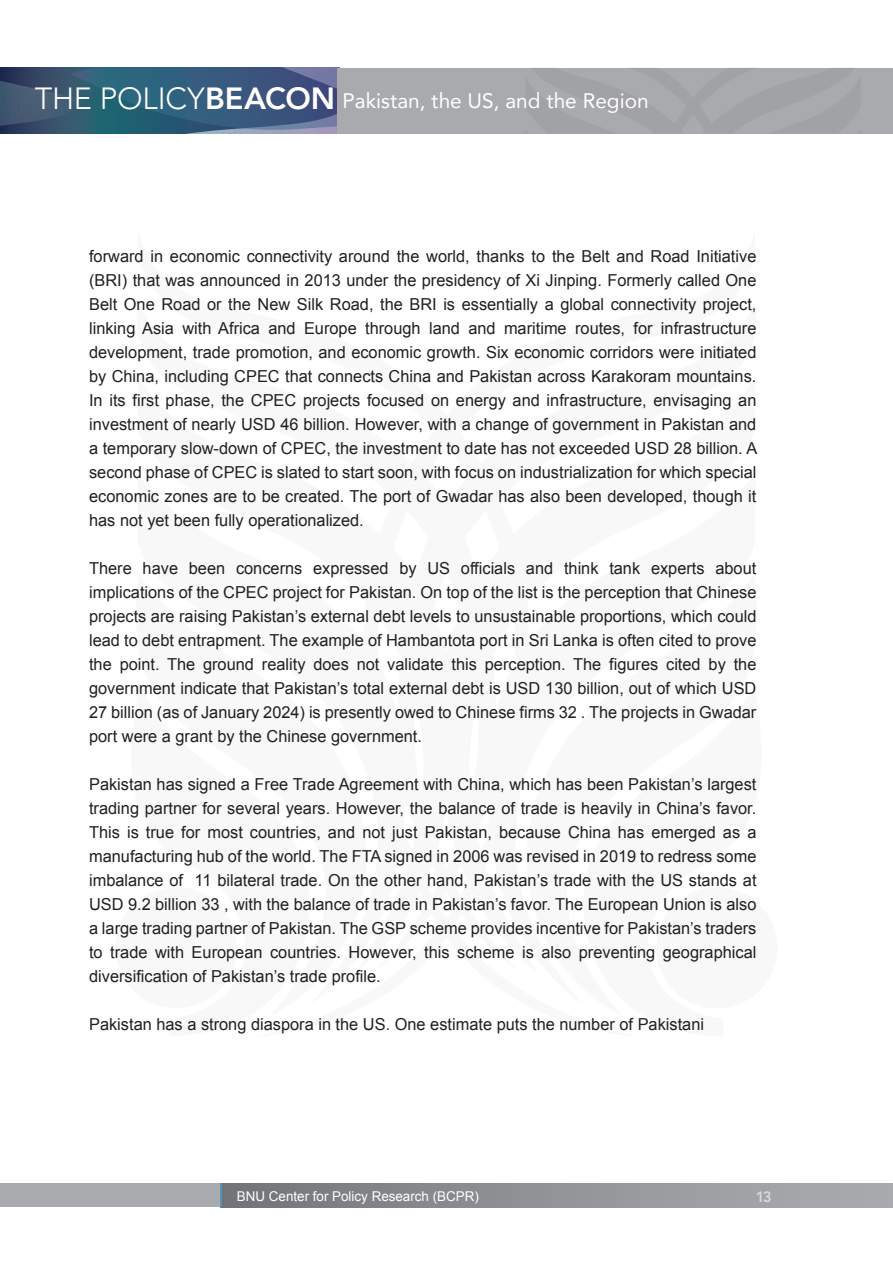
<style>
.page{position:relative;width:893px;height:1263px;background:#fff}
.page>*{position:absolute;margin:0;border:0;box-sizing:border-box;transform-origin:0 0}
.t1{font:21px "Avenir";color:#fff}
.t2{font:16.5px/24px "Arial";color:#231f20;text-align:justify}
.t3{font:800 15px "Avenir";color:#fff}
.t4{font:13.5px "Arial";color:#fff}
.s1{font-weight:300;font-size:30.6px}
.s2{font-weight:800;font-size:30.6px}
</style>
<div class="page">
<div style="left:656px;top:887px;width:122px;height:121px;background:#f8f8f8;border-radius:50%"></div>
<div style="left:0;top:1184px;width:318px;height:23px;background:#a8aaad"></div>
<div style="left:220px;top:1184px;width:673px;height:23px;background:linear-gradient(to right,#747679,#adaeb2)"></div>
<hr style="left:220px;top:1184px;width:2px;height:23px;background:#5495b9">
<svg style="left:0;top:68px;width:340px;height:66px;background:#3a5c7a"></svg>
<div style="left:337px;top:68px;width:556px;height:65px;background:#a8aaad"></div>
<p class="t1" style="left:35px;top:83px;width:615px"><span class="s1">THE POLICY</span><span class="s2">BEACON</span> Pakistan, the US, and the Region</p>
<p class="t2" style="left:89px;top:244px;width:670px">forward in economic connectivity around the world, thanks to the Belt and Road Initiative (BRI) that was announced in 2013 under the presidency of Xi Jinping. Formerly called One Belt One Road or the New Silk Road, the BRI is essentially a global connectivity project, linking Asia with Africa and Europe through land and maritime routes, for infrastructure development, trade promotion, and economic growth. Six economic corridors were initiated by China, including CPEC that connects China and Pakistan across Karakoram mountains.<br>In its first phase, the CPEC projects focused on energy and infrastructure, envisaging an investment of nearly USD 46 billion. However, with a change of government in Pakistan and a temporary slow-down of CPEC, the investment to date has not exceeded USD 28 billion. A second phase of CPEC is slated to start soon, with focus on industrialization for which special economic zones are to be created. The port of Gwadar has also been developed, though it has not yet been fully operationalized.</p>
<p class="t2" style="left:89px;top:556px;width:669px">There have been concerns expressed by US officials and think tank experts about implications of the CPEC project for Pakistan. On top of the list is the perception that Chinese projects are raising Pakistan’s external debt levels to unsustainable proportions, which could lead to debt entrapment. The example of Hambantota port in Sri Lanka is often cited to prove the point. The ground reality does not validate this perception. The figures cited by the government indicate that Pakistan’s total external debt is USD 130 billion, out of which USD 27 billion (as of January 2024) is presently owed to Chinese firms 32 . The projects in Gwadar port were a grant by the Chinese government.</p>
<p class="t2" style="left:89px;top:772px;width:669px">Pakistan has signed a Free Trade Agreement with China, which has been Pakistan’s largest trading partner for several years. However, the balance of trade is heavily in China’s favor.<br>This is true for most countries, and not just Pakistan, because China has emerged as a manufacturing hub of the world. The FTA signed in 2006 was revised in 2019 to redress some imbalance of 11 bilateral trade. On the other hand, Pakistan’s trade with the US stands at USD 9.2 billion 33 , with the balance of trade in Pakistan’s favor. The European Union is also a large trading partner of Pakistan. The GSP scheme provides incentive for Pakistan’s traders to trade with European countries. However, this scheme is also preventing geographical diversification of Pakistan’s trade profile.</p>
<p class="t2" style="left:89px;top:1012px;width:616px">Pakistan has a strong diaspora in the US. One estimate puts the number of Pakistani</p>
<p class="t4" style="left:237px;top:1187px;width:243px">BNU Center for Policy Research (BCPR)</p>
<p class="t3" style="left:755px;top:1185px;width:18px">13</p>
</div>
